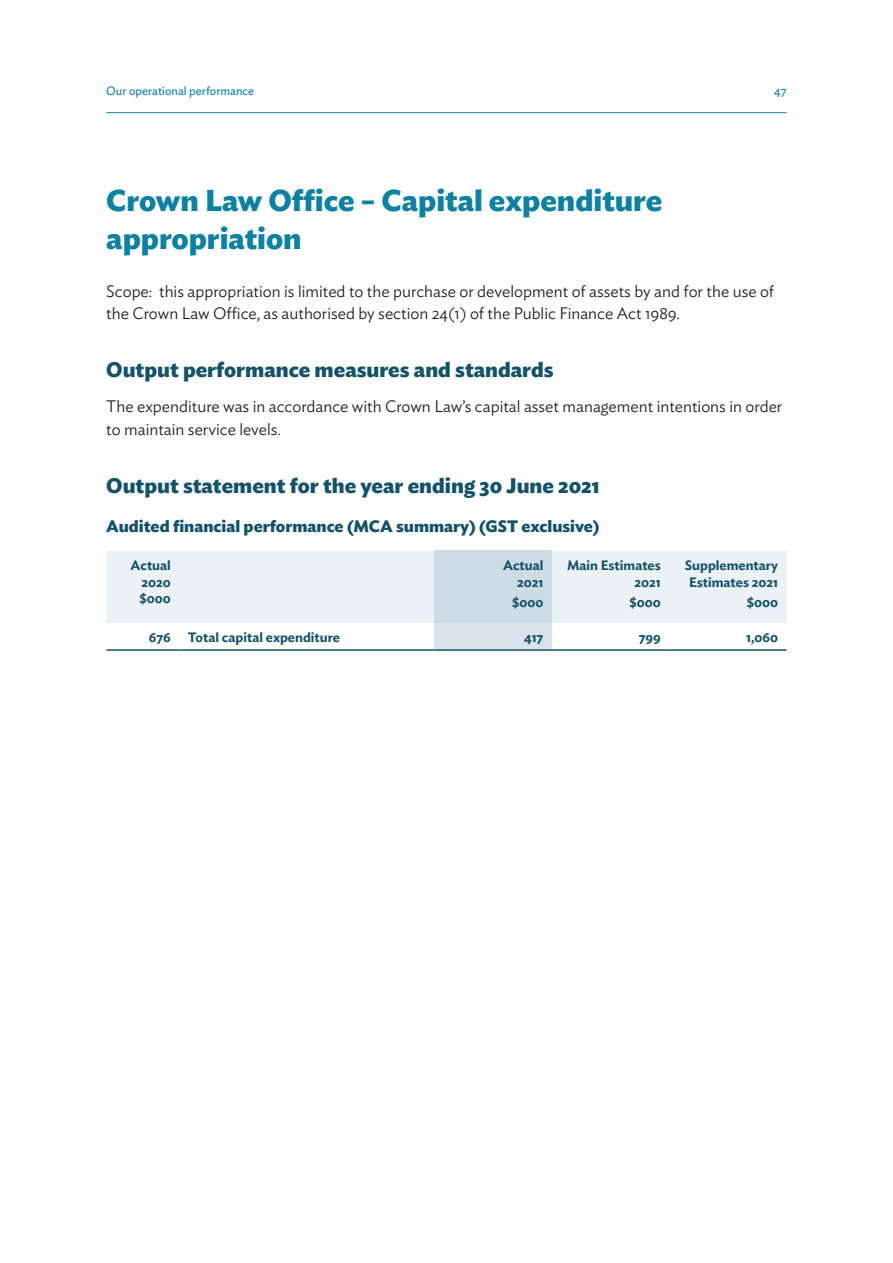
<style>
.page{position:relative;width:893px;height:1263px;background:#fff}
.page>*{position:absolute;margin:0;border:0;box-sizing:border-box;transform-origin:0 0}
.t1{font:700 30px/37.5px "Ideal Sans";color:#0f81a0}
.t2{font:700 21px "Ideal Sans";color:#14526a}
.t3{font:300 16.5px/22.5px "Ideal Sans";color:#231f20}
.t4{font:700 16.5px "Ideal Sans";color:#14526a}
.t5{font:600 13.5px/16.5px "Ideal Sans";color:#14526a;text-align:right}
.t6{font:12px "Ideal Sans";color:#0f81a0}
</style>
<div class="page">
<hr style="left:106px;top:112px;width:681px;height:1px;background:#0f81a0">
<div style="left:106px;top:551px;width:681px;height:72px;background:#ebf1f5"></div>
<div style="left:435px;top:551px;width:117px;height:72px;background:#cedce5"></div>
<div style="left:435px;top:623px;width:117px;height:27px;background:#d8e3eb"></div>
<hr style="left:106px;top:649px;width:73px;height:2px;background:#14526a">
<hr style="left:179px;top:649px;width:256px;height:2px;background:#14526a">
<hr style="left:435px;top:649px;width:117px;height:2px;background:#14526a">
<hr style="left:552px;top:649px;width:117px;height:2px;background:#14526a">
<hr style="left:669px;top:649px;width:118px;height:2px;background:#14526a">
<p class="t6" style="left:106px;top:81px;width:149px">Our operational performance</p>
<p class="t6" style="left:774px;top:81px;width:14px">47</p>
<h1 class="t1" style="left:106px;top:179px;width:557px">Crown Law Office – Capital expenditure appropriation</h1>
<p class="t3" style="left:106px;top:278px;width:669px">Scope: this appropriation is limited to the purchase or development of assets by and for the use of the Crown Law Office, as authorised by section 24(1) of the Public Finance Act 1989.</p>
<p class="t2" style="left:106px;top:353px;width:449px">Output performance measures and standards</p>
<p class="t3" style="left:106px;top:394px;width:677px">The expenditure was in accordance with Crown Law’s capital asset management intentions in order to maintain service levels.</p>
<p class="t2" style="left:106px;top:469px;width:495px">Output statement for the year ending 30 June 2021</p>
<p class="t4" style="left:106px;top:513px;width:495px">Audited financial performance (MCA summary) (GST exclusive)</p>
<p class="t5" style="left:140px;top:556px;width:33px;text-align:justify;text-indent:-9px">Actual 2020 $000</p>
<p class="t5" style="left:503px;top:556px;width:42px">Actual<br>2021</p>
<p class="t5" style="left:567px;top:556px;width:95px">Main Estimates<br>2021</p>
<p class="t5" style="left:629px;top:593px;width:33px">$000</p>
<p class="t5" style="left:512px;top:593px;width:33px">$000</p>
<p class="t5" style="left:685px;top:556px;width:95px;text-align:center">Supplementary<br>Estimates 2021</p>
<p class="t5" style="left:747px;top:593px;width:33px">$000</p>
<p class="t5" style="left:149px;top:627px;width:24px">676</p>
<p class="t5" style="left:188px;top:627px;width:154px">Total capital expenditure</p>
<p class="t5" style="left:524px;top:627px;width:21px">417</p>
<p class="t5" style="left:639px;top:627px;width:24px">799</p>
<p class="t5" style="left:746px;top:627px;width:34px">1,060</p>
</div>
